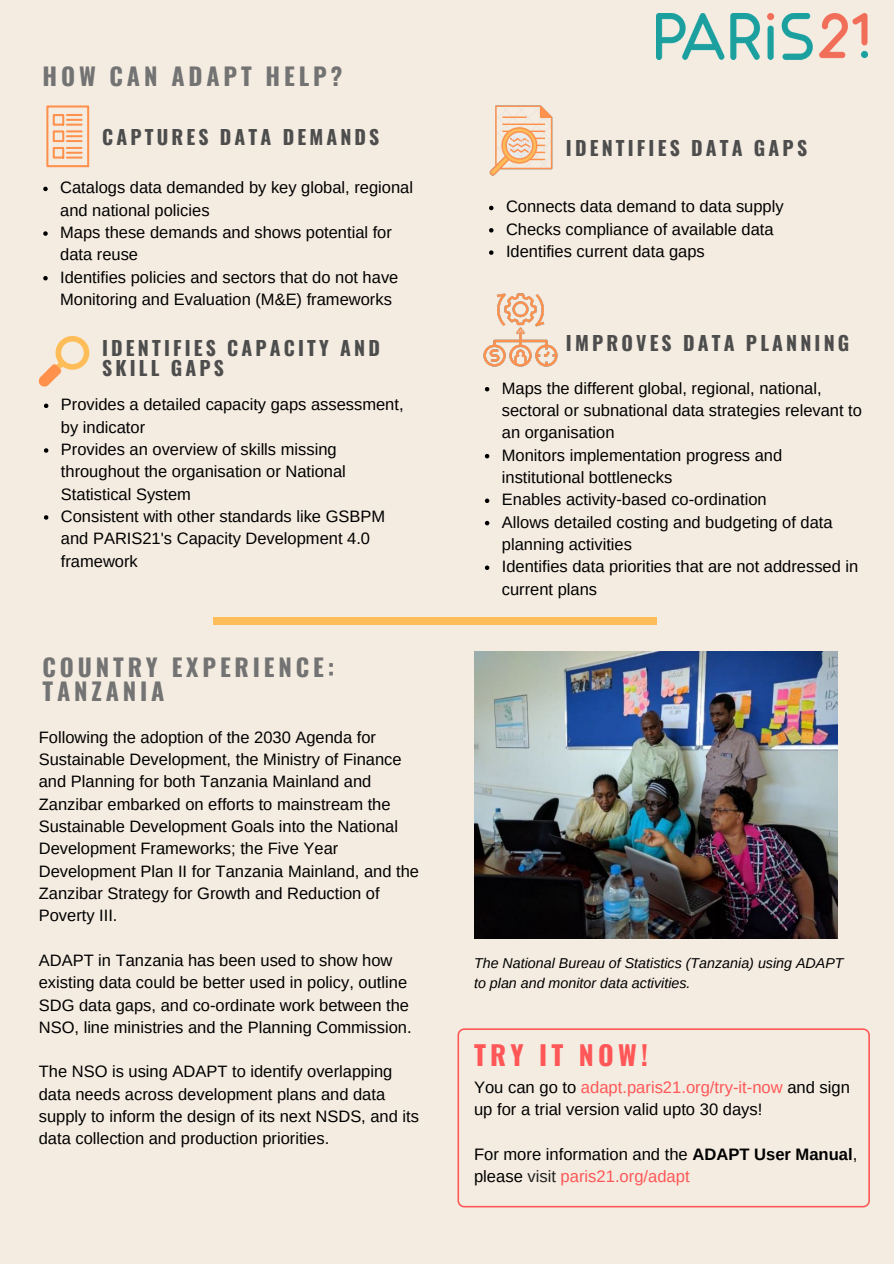
<style>
.page{position:relative;width:894px;height:1264px;background:#fff}
.page>*{position:absolute;margin:0;border:0;box-sizing:border-box;transform-origin:0 0}
.t1{font:700 26.85px "Oswald";letter-spacing:.16em;color:#ff5757}
.t2{font:700 24px/24.2px "Oswald";letter-spacing:.16em;color:#737373}
.t3{font:700 19.65px/19.6px "Oswald";letter-spacing:.16em;color:#4d4d4d}
.t4{font:16.65px/22.5px "Arimo";color:#000}
.t5{font:16.5px/22.4px "Arimo";color:#000}
.t6{font:italic 14.25px/19.5px "Arimo";color:#000}
.s1{color:#ff5757}
.s2{font-weight:700}
.s3{color:#222}
</style>
<div class="page">
<div style="left:0;top:0;width:893px;height:1263px;background:#f4ece1"></div>
<svg style="left:43px;top:187px;width:5px;height:4px"></svg>
<svg style="left:43px;top:231px;width:5px;height:5px"></svg>
<svg style="left:43px;top:276px;width:5px;height:4px"></svg>
<img style="left:656px;top:14px;width:211px;height:46px">
<svg style="left:46px;top:105px;width:43px;height:62px"></svg>
<hr style="left:66px;top:156px;width:17px;height:3px;background:#ff914d">
<img style="left:489px;top:105px;width:64px;height:71px">
<svg style="left:489px;top:206px;width:4px;height:4px"></svg>
<svg style="left:489px;top:228px;width:4px;height:4px"></svg>
<svg style="left:489px;top:250px;width:4px;height:5px"></svg>
<svg style="left:39px;top:336px;width:50px;height:50px"></svg>
<svg style="left:44px;top:403px;width:4px;height:5px"></svg>
<svg style="left:44px;top:448px;width:4px;height:4px"></svg>
<svg style="left:44px;top:515px;width:4px;height:4px"></svg>
<img style="left:483px;top:293px;width:75px;height:74px">
<svg style="left:484px;top:387px;width:5px;height:4px"></svg>
<svg style="left:484px;top:454px;width:5px;height:4px"></svg>
<svg style="left:484px;top:498px;width:5px;height:5px"></svg>
<svg style="left:484px;top:521px;width:5px;height:4px"></svg>
<svg style="left:484px;top:565px;width:5px;height:5px"></svg>
<div style="left:213px;top:617px;width:444px;height:8px;background:#ffbd59"></div>
<svg style="left:457px;top:1028px;width:412px;height:179px"></svg>
<img style="left:474px;top:652px;width:363px;height:286px">
<h2 class="t2" style="left:43px;top:63px;width:301px">HOW CAN ADAPT HELP?</h2>
<p class="t3" style="left:102px;top:126px;width:279px">CAPTURES DATA DEMANDS</p>
<p class="t5" style="left:60px;top:176px;width:354px">Catalogs data demanded by key global, regional and national policies<br>Maps these demands and shows potential for data reuse<br>Identifies policies and sectors that do not have Monitoring and Evaluation (M&amp;E) frameworks</p>
<p class="t3" style="left:102px;top:337px;width:279px">IDENTIFIES CAPACITY AND<br>SKILL GAPS</p>
<p class="t5" style="left:61px;top:393px;width:344px">Provides a detailed capacity gaps assessment, by indicator<br>Provides an overview of skills missing throughout the organisation or National<br>Statistical System<br>Consistent with other standards like GSBPM and PARIS21's Capacity Development 4.0 framework</p>
<h2 class="t2" style="left:43px;top:654px;width:293px">COUNTRY EXPERIENCE:<br>TANZANIA</h2>
<p class="t5" style="left:39px;top:725px;width:382px">Following the adoption of the 2030 Agenda for Sustainable Development, the Ministry of Finance and Planning for both Tanzania Mainland and Zanzibar embarked on efforts to mainstream the Sustainable Development Goals into the National Development Frameworks; the Five Year Development Plan II for Tanzania Mainland, and the Zanzibar Strategy for Growth and Reduction of Poverty III.</p>
<p class="t5" style="left:39px;top:948px;width:374px">ADAPT in Tanzania has been used to show how existing data could be better used in policy, outline SDG data gaps, and co-ordinate work between the NSO, line ministries and the Planning Commission.</p>
<p class="t5" style="left:39px;top:1060px;width:381px">The NSO is using ADAPT to identify overlapping data needs across development plans and data supply to inform the design of its next NSDS, and its data collection and production priorities.</p>
<p class="t3" style="left:566px;top:138px;width:242px">IDENTIFIES DATA GAPS</p>
<p class="t5" style="left:506px;top:195px;width:279px">Connects data demand to data supply<br>Checks compliance of available data<br>Identifies current data gaps</p>
<p class="t3" style="left:566px;top:332px;width:285px">IMPROVES DATA PLANNING</p>
<p class="t5" style="left:501px;top:377px;width:361px">Maps the different global, regional, national, sectoral or subnational data strategies relevant to an organisation<br>Monitors implementation progress and institutional bottlenecks<br>Enables activity-based co-ordination<br>Allows detailed costing and budgeting of data planning activities<br>Identifies data priorities that are not addressed in current plans</p>
<p class="t6" style="left:474px;top:953px;width:371px">The National Bureau of Statistics (Tanzania) using ADAPT to plan and monitor data activities.</p>
<h1 class="t1" style="left:474px;top:1034px;width:175px">TRY IT NOW!</h1>
<p class="t4" style="left:474px;top:1075px;width:377px">You can go to <span class="s1">adapt.paris21.org/try-it-now</span> and sign up for a trial version valid upto 30 days!</p>
<p class="t4" style="left:474px;top:1142px;width:384px">For more information and the <span class="s2">ADAPT User Manual</span>, please <span class="s3">visit</span> <span class="s1">paris21.org/adapt</span></p>
</div>
